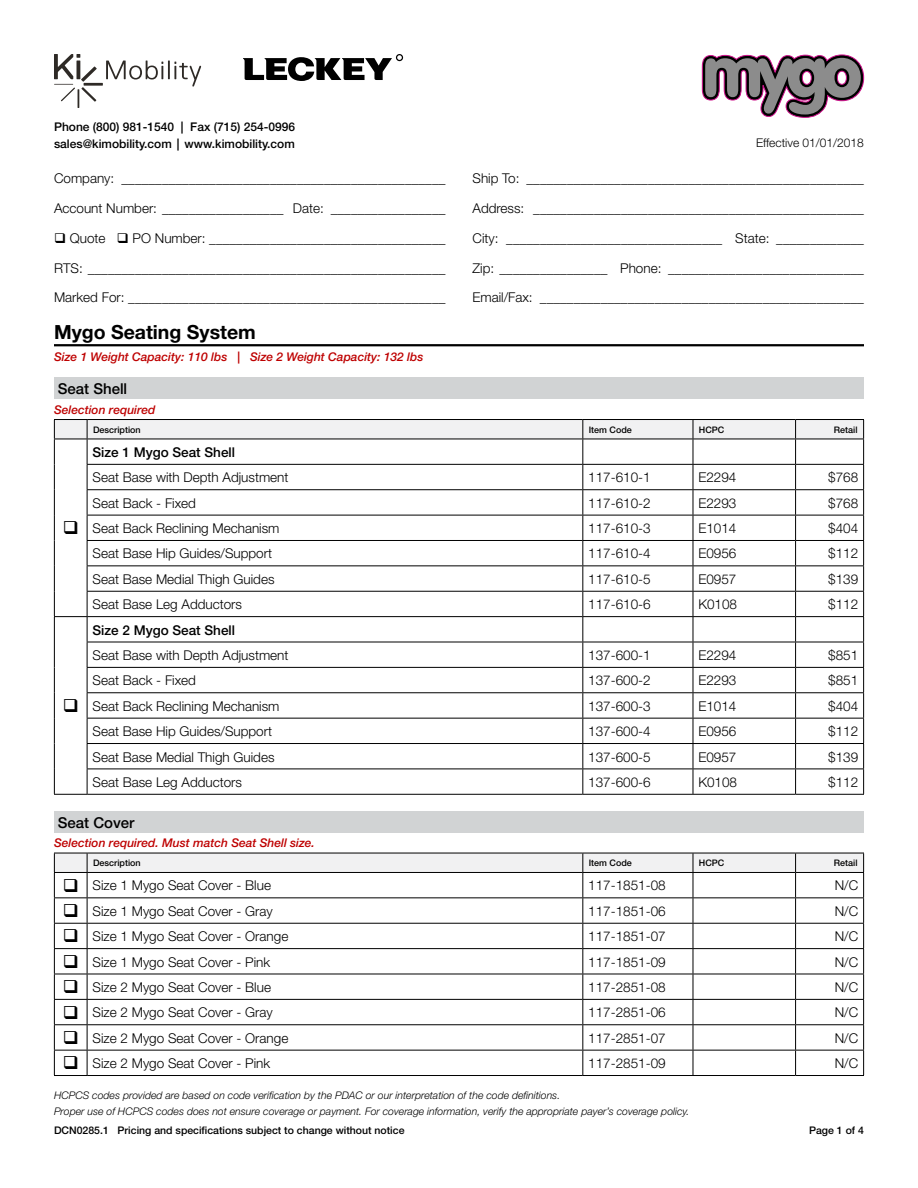
<style>
.page{position:relative;width:918px;height:1188px;background:#fff}
.page>*{position:absolute;margin:0;border:0;box-sizing:border-box;transform-origin:0 0}
.t1{font:700 19.5px "Helvetica Neue";color:#000}
.t2{font:500 15px "Helvetica Neue";color:#000}
.t3{font:300 13.5px/29.7px "Helvetica Neue";color:#000}
.t4{font:500 13.5px "Helvetica Neue";color:#000}
.t5{font:italic 500 12px "Helvetica Neue";color:#be0000}
.t6{font:500 12px/16.5px "Helvetica Neue";color:#000}
.t7{font:300 12px "Helvetica Neue";color:#000}
.t8{font:italic 300 10.5px/16.2px "Helvetica Neue";color:#000}
.t9{font:500 10.5px "Helvetica Neue";color:#000}
.t10{font:500 9px "Helvetica Neue";color:#000}
</style>
<div class="page">
<svg style="left:54px;top:54px;width:147px;height:54px"></svg>
<hr style="left:54px;top:419px;width:33px;height:1px;background:#000">
<hr style="left:87px;top:419px;width:496px;height:1px;background:#000">
<hr style="left:583px;top:419px;width:110px;height:1px;background:#000">
<hr style="left:693px;top:419px;width:103px;height:1px;background:#000">
<hr style="left:796px;top:419px;width:68px;height:1px;background:#000">
<hr style="left:54px;top:794px;width:33px;height:1px;background:#000">
<hr style="left:87px;top:794px;width:496px;height:1px;background:#000">
<hr style="left:583px;top:794px;width:110px;height:1px;background:#000">
<hr style="left:693px;top:794px;width:103px;height:1px;background:#000">
<hr style="left:796px;top:794px;width:68px;height:1px;background:#000">
<div style="left:54px;top:377px;width:810px;height:22px;background:#d1d3d4"></div>
<svg style="left:702px;top:54px;width:162px;height:63px"></svg>
<svg style="left:243px;top:54px;width:160px;height:27px"></svg>
<hr style="left:54px;top:344px;width:810px;height:2px;background:#000">
<div style="left:54px;top:811px;width:810px;height:21px;background:#d1d3d4"></div>
<hr style="left:54px;top:1075px;width:33px;height:1px;background:#000">
<svg style="left:54px;top:853px;width:810px;height:222px"></svg>
<hr style="left:87px;top:1075px;width:496px;height:1px;background:#000">
<hr style="left:583px;top:1075px;width:110px;height:1px;background:#000">
<hr style="left:693px;top:1075px;width:103px;height:1px;background:#000">
<hr style="left:796px;top:1075px;width:68px;height:1px;background:#000">
<svg style="left:54px;top:420px;width:810px;height:374px"></svg>
<p class="t6" style="left:54px;top:119px;width:243px">Phone (800) 981-1540 | Fax (715) 254-0996 sales@kimobility.com | www.kimobility.com</p>
<p class="t3" style="left:54px;top:163px;width:393px">Company: ________________________________________________<br>Account Number: __________________ Date: _________________</p>
<p class="t3" style="left:54px;top:223px;width:393px">❑ Quote ❑ PO Number: ___________________________________</p>
<p class="t3" style="left:54px;top:253px;width:393px">RTS: _____________________________________________________<br>Marked For: _______________________________________________</p>
<h1 class="t1" style="left:54px;top:320px;width:203px">Mygo Seating System</h1>
<p class="t5" style="left:54px;top:350px;width:371px">Size 1 Weight Capacity: 110 lbs | Size 2 Weight Capacity: 132 lbs</p>
<p class="t2" style="left:58px;top:380px;width:71px">Seat Shell</p>
<p class="t5" style="left:54px;top:402px;width:103px">Selection required</p>
<p class="t7" style="left:756px;top:136px;width:109px">Effective 01/01/2018</p>
<p class="t3" style="left:472px;top:163px;width:393px;text-align:justify">Ship To: __________________________________________________ Address: _________________________________________________ City: ________________________________ State: _____________</p>
<p class="t3" style="left:472px;top:253px;width:393px">Zip: ________________ Phone: _____________________________<br>Email/Fax: ________________________________________________</p>
<p class="t10" style="left:93px;top:424px;width:49px">Description</p>
<p class="t10" style="left:589px;top:424px;width:45px">Item Code</p>
<p class="t10" style="left:699px;top:424px;width:27px">HCPC</p>
<p class="t10" style="left:834px;top:424px;width:25px">Retail</p>
<p class="t4" style="left:93px;top:444px;width:144px">Size 1 Mygo Seat Shell</p>
<p class="t3" style="left:93px;top:462px;width:198px">Seat Base with Depth Adjustment</p>
<p class="t3" style="left:588px;top:462px;width:64px">117-610-1</p>
<p class="t3" style="left:698px;top:462px;width:40px">E2294</p>
<p class="t3" style="left:828px;top:462px;width:32px">$768</p>
<p class="t3" style="left:93px;top:488px;width:105px">Seat Back - Fixed</p>
<p class="t3" style="left:588px;top:488px;width:64px">117-610-2</p>
<p class="t3" style="left:698px;top:488px;width:40px">E2293</p>
<p class="t3" style="left:828px;top:488px;width:32px">$768</p>
<p class="t3" style="left:93px;top:513px;width:189px">Seat Back Reclining Mechanism</p>
<p class="t3" style="left:588px;top:513px;width:64px">117-610-3</p>
<p class="t3" style="left:698px;top:513px;width:40px">E1014</p>
<p class="t3" style="left:828px;top:513px;width:32px">$404</p>
<p class="t3" style="left:93px;top:539px;width:181px">Seat Base Hip Guides/Support</p>
<p class="t3" style="left:588px;top:539px;width:64px">117-610-4</p>
<p class="t3" style="left:698px;top:539px;width:40px">E0956</p>
<p class="t3" style="left:828px;top:539px;width:32px">$112</p>
<p class="t3" style="left:93px;top:564px;width:184px">Seat Base Medial Thigh Guides</p>
<p class="t3" style="left:588px;top:564px;width:64px">117-610-5</p>
<p class="t3" style="left:698px;top:564px;width:40px">E0957</p>
<p class="t3" style="left:828px;top:564px;width:32px">$139</p>
<p class="t3" style="left:93px;top:589px;width:151px">Seat Base Leg Adductors</p>
<p class="t3" style="left:588px;top:589px;width:64px">117-610-6</p>
<p class="t3" style="left:698px;top:589px;width:40px">K0108</p>
<p class="t3" style="left:828px;top:589px;width:32px">$112</p>
<p class="t4" style="left:93px;top:622px;width:144px">Size 2 Mygo Seat Shell</p>
<p class="t3" style="left:93px;top:640px;width:198px">Seat Base with Depth Adjustment</p>
<p class="t3" style="left:588px;top:640px;width:64px">137-600-1</p>
<p class="t3" style="left:698px;top:640px;width:40px">E2294</p>
<p class="t3" style="left:828px;top:640px;width:32px">$851</p>
<p class="t3" style="left:93px;top:665px;width:105px">Seat Back - Fixed</p>
<p class="t3" style="left:588px;top:665px;width:64px">137-600-2</p>
<p class="t3" style="left:698px;top:665px;width:40px">E2293</p>
<p class="t3" style="left:828px;top:665px;width:32px">$851</p>
<p class="t3" style="left:93px;top:691px;width:189px">Seat Back Reclining Mechanism</p>
<p class="t3" style="left:588px;top:691px;width:64px">137-600-3</p>
<p class="t3" style="left:698px;top:691px;width:40px">E1014</p>
<p class="t3" style="left:828px;top:691px;width:32px">$404</p>
<p class="t3" style="left:93px;top:716px;width:181px">Seat Base Hip Guides/Support</p>
<p class="t3" style="left:588px;top:716px;width:64px">137-600-4</p>
<p class="t3" style="left:698px;top:716px;width:40px">E0956</p>
<p class="t3" style="left:828px;top:716px;width:32px">$112</p>
<p class="t3" style="left:93px;top:742px;width:184px">Seat Base Medial Thigh Guides</p>
<p class="t3" style="left:588px;top:742px;width:64px">137-600-5</p>
<p class="t3" style="left:698px;top:742px;width:40px">E0957</p>
<p class="t3" style="left:828px;top:742px;width:32px">$139</p>
<p class="t3" style="left:93px;top:767px;width:151px">Seat Base Leg Adductors</p>
<p class="t3" style="left:588px;top:767px;width:64px">137-600-6</p>
<p class="t3" style="left:698px;top:767px;width:40px">K0108</p>
<p class="t3" style="left:828px;top:767px;width:32px">$112</p>
<p class="t2" style="left:58px;top:813px;width:78px">Seat Cover</p>
<p class="t10" style="left:93px;top:858px;width:49px">Description</p>
<p class="t10" style="left:589px;top:858px;width:45px">Item Code</p>
<p class="t10" style="left:699px;top:858px;width:27px">HCPC</p>
<p class="t10" style="left:834px;top:858px;width:25px">Retail</p>
<p class="t3" style="left:63px;top:871px;width:210px">❑ Size 1 Mygo Seat Cover - Blue</p>
<p class="t3" style="left:588px;top:871px;width:79px">117-1851-08</p>
<p class="t3" style="left:835px;top:871px;width:25px">N/C</p>
<p class="t3" style="left:63px;top:896px;width:212px">❑ Size 1 Mygo Seat Cover - Gray</p>
<p class="t3" style="left:588px;top:896px;width:79px">117-1851-06</p>
<p class="t3" style="left:835px;top:896px;width:25px">N/C</p>
<p class="t3" style="left:63px;top:921px;width:227px">❑ Size 1 Mygo Seat Cover - Orange</p>
<p class="t3" style="left:588px;top:921px;width:79px">117-1851-07</p>
<p class="t3" style="left:835px;top:921px;width:25px">N/C</p>
<p class="t3" style="left:63px;top:947px;width:209px">❑ Size 1 Mygo Seat Cover - Pink</p>
<p class="t3" style="left:588px;top:947px;width:79px">117-1851-09</p>
<p class="t3" style="left:835px;top:947px;width:25px">N/C</p>
<p class="t3" style="left:63px;top:972px;width:210px">❑ Size 2 Mygo Seat Cover - Blue</p>
<p class="t3" style="left:588px;top:972px;width:79px">117-2851-08</p>
<p class="t3" style="left:835px;top:972px;width:25px">N/C</p>
<p class="t3" style="left:63px;top:997px;width:212px">❑ Size 2 Mygo Seat Cover - Gray</p>
<p class="t3" style="left:588px;top:997px;width:79px">117-2851-06</p>
<p class="t3" style="left:835px;top:997px;width:25px">N/C</p>
<p class="t3" style="left:63px;top:1023px;width:227px">❑ Size 2 Mygo Seat Cover - Orange</p>
<p class="t3" style="left:588px;top:1023px;width:79px">117-2851-07</p>
<p class="t3" style="left:835px;top:1023px;width:25px">N/C</p>
<p class="t3" style="left:63px;top:1048px;width:209px">❑ Size 2 Mygo Seat Cover - Pink</p>
<p class="t3" style="left:588px;top:1048px;width:79px">117-2851-09</p>
<p class="t3" style="left:835px;top:1048px;width:25px">N/C</p>
<p class="t5" style="left:54px;top:836px;width:262px">Selection required. Must match Seat Shell size.</p>
<p class="t8" style="left:54px;top:1087px;width:637px">HCPCS codes provided are based on code verification by the PDAC or our interpretation of the code definitions.<br>Proper use of HCPCS codes does not ensure coverage or payment. For coverage information, verify the appropriate payer’s coverage policy.</p>
<p class="t9" style="left:54px;top:1124px;width:352px">DCN0285.1 Pricing and specifications subject to change without notice</p>
<p class="t9" style="left:809px;top:1124px;width:56px">Page 1 of 4</p>
</div>
